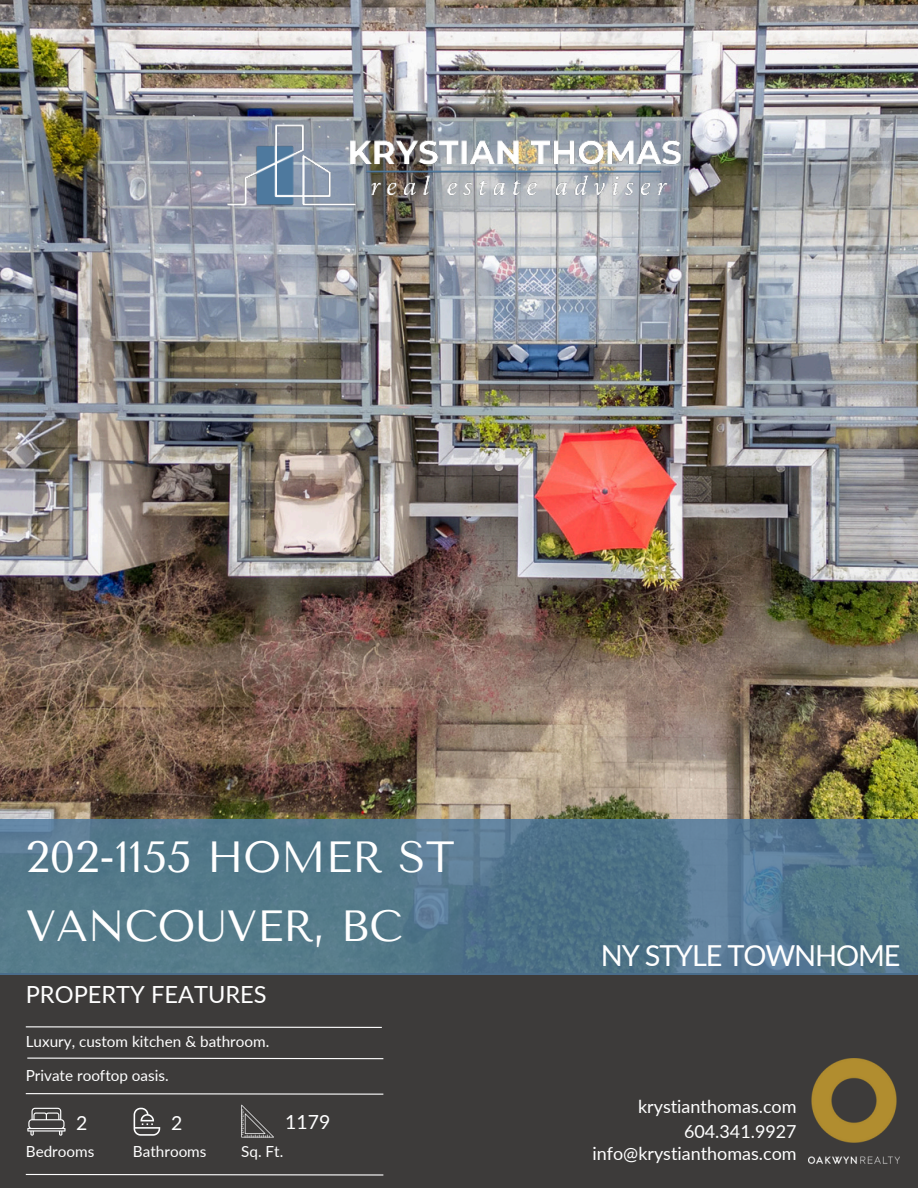
<style>
.page{position:relative;width:918px;height:1188px;background:#fff}
.page>*{position:absolute;margin:0;border:0;box-sizing:border-box;transform-origin:0 0}
.t1{font:43.5px/68.7px "Tenor Sans";color:#fff}
.t2{font:28.95px "Lato";letter-spacing:-.04em;color:#fff}
.t3{font:23.7px "Lato";color:#fff}
.t4{font:19.5px "Lato";color:#fff}
.t5{font:18px "Lato";color:#fff}
.t6{font:15.3px "Lato";color:#fff}
</style>
<div class="page">
<img style="left:0;top:0;width:918px;height:819px">
<div style="left:0;top:973px;width:918px;height:215px;background:#3d3b3a"></div>
<svg style="left:0;top:819px;width:918px;height:156px;background:#53788c"></svg>
<svg style="left:134px;top:1108px;width:26px;height:28px"></svg>
<svg style="left:27px;top:1108px;width:39px;height:28px"></svg>
<svg style="left:25px;top:1093px;width:359px;height:2px"></svg>
<svg style="left:241px;top:1105px;width:33px;height:32px"></svg>
<svg style="left:25px;top:1173px;width:359px;height:3px"></svg>
<svg style="left:27px;top:1057px;width:357px;height:3px"></svg>
<svg style="left:25px;top:1026px;width:357px;height:2px"></svg>
<img style="left:809px;top:1058px;width:91px;height:106px">
<img style="left:228px;top:119px;width:462px;height:92px">
<p class="t1" style="left:26px;top:823px;width:430px">202-1155 HOMER ST<br>VANCOUVER, BC</p>
<p class="t3" style="left:26px;top:980px;width:242px">PROPERTY FEATURES</p>
<h2 class="t6" style="left:26px;top:1032px;width:245px">Luxury, custom kitchen &amp; bathroom.</h2>
<h4 class="t6" style="left:26px;top:1066px;width:144px">Private rooftop oasis.</h4>
<p class="t4" style="left:76px;top:1111px;width:13px">2</p>
<p class="t4" style="left:171px;top:1111px;width:13px">2</p>
<p class="t4" style="left:285px;top:1110px;width:47px">1179</p>
<h3 class="t6" style="left:26px;top:1142px;width:70px">Bedrooms</h3>
<p class="t6" style="left:133px;top:1142px;width:75px">Bathrooms</p>
<p class="t6" style="left:241px;top:1142px;width:44px">Sq. Ft.</p>
<p class="t2" style="left:601px;top:938px;width:301px">NY STYLE TOWNHOME</p>
<p class="t5" style="left:638px;top:1096px;width:160px">krystianthomas.com</p>
<p class="t5" style="left:684px;top:1120px;width:114px">604.341.9927</p>
<p class="t5" style="left:593px;top:1142px;width:206px">info@krystianthomas.com</p>
</div>
